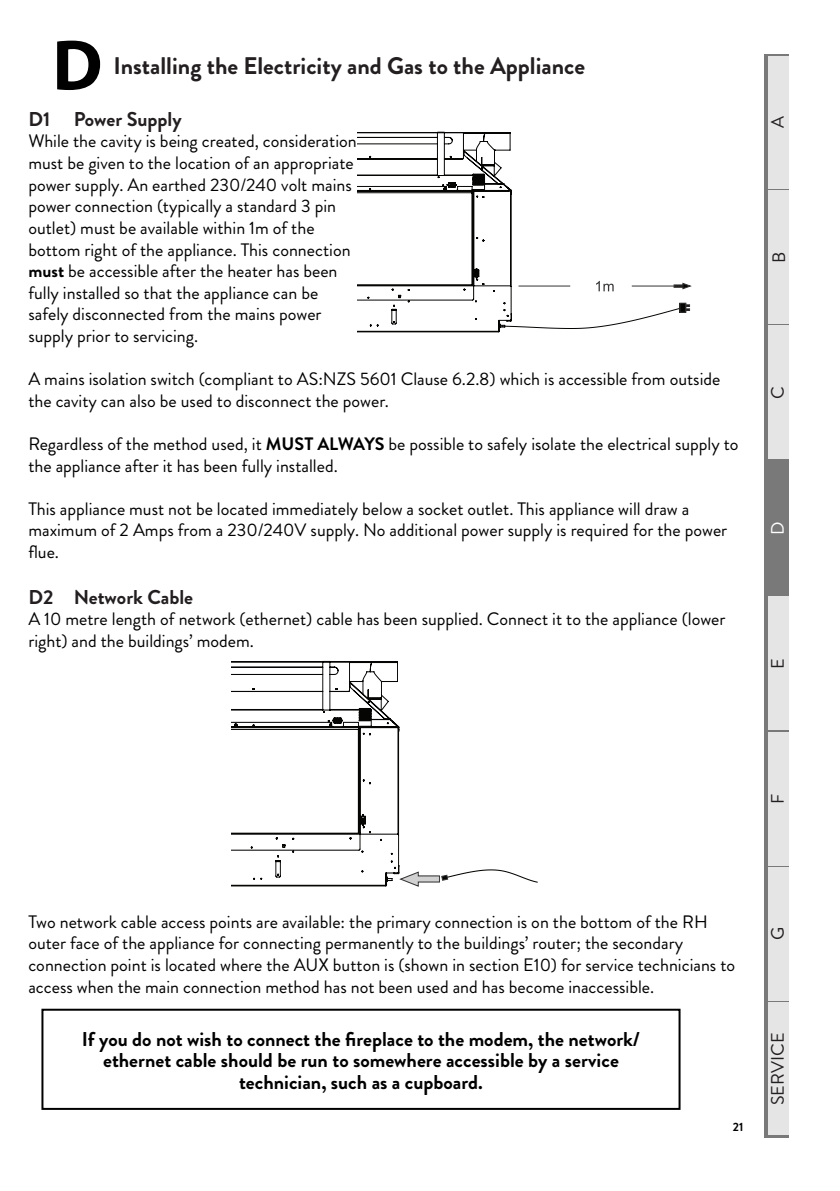
<style>
.page{position:relative;width:840px;height:1191px;background:#fff}
.page>*{position:absolute;margin:0;border:0;box-sizing:border-box;transform-origin:0 0}
.t1{font:700 72px "Myriad Pro";color:#000}
.t2{font:700 24px "Brandon Grotesque";color:#231f20}
.Bold_Paragraph_Mod{font:700 20px "Brandon Grotesque";color:#000}
.t3{font:700 20px "Brandon Grotesque";color:#231f20}
.Paragraph{font:18px/21.6px "Brandon Grotesque";color:#000}
.t4{font:18px "Brandon Grotesque";color:#231f20}
.t5{font:18px "Brandon Grotesque";color:#fff}
.t6{font:700 12px "Brandon Grotesque";color:#000}
.s1{font-weight:700}
</style>
<div class="page">
<div style="left:763px;top:54px;width:25px;height:1083px;background:#797979"></div>
<div style="left:768px;top:56px;width:20px;height:132px;background:#e5e5e5"></div>
<div style="left:768px;top:190px;width:20px;height:134px;background:#e5e5e5"></div>
<div style="left:768px;top:326px;width:20px;height:133px;background:#e5e5e5"></div>
<div style="left:768px;top:596px;width:20px;height:134px;background:#e5e5e5"></div>
<div style="left:768px;top:732px;width:20px;height:133px;background:#e5e5e5"></div>
<div style="left:768px;top:867px;width:20px;height:133px;background:#e5e5e5"></div>
<div style="left:768px;top:1002px;width:20px;height:133px;background:#e5e5e5"></div>
<svg style="left:358px;top:132px;width:332px;height:201px"></svg>
<svg style="left:231px;top:661px;width:306px;height:226px"></svg>
<div style="left:41px;top:1008px;width:639px;height:101px;border:2px solid #000"></div>
<p class="t1" style="left:52px;top:18px;width:52px">D</p>
<p class="t2" style="left:113px;top:48px;width:473px">Installing the Electricity and Gas to the Appliance</p>
<p class="t3" style="left:28px;top:105px;width:155px">D1 Power Supply</p>
<p class="Paragraph" style="left:28px;top:131px;width:330px">While the cavity is being created, consideration must be given to the location of an appropriate power supply. An earthed 230/240 volt mains power connection (typically a standard 3 pin outlet) must be available within 1m of the bottom right of the appliance. This connection <span class="s1">must</span> be accessible after the heater has been fully installed so that the appliance can be safely disconnected from the mains power supply prior to servicing.</p>
<p class="Paragraph" style="left:28px;top:368px;width:693px">A mains isolation switch (compliant to AS:NZS 5601 Clause 6.2.8) which is accessible from outside the cavity can also be used to disconnect the power.</p>
<p class="Paragraph" style="left:28px;top:433px;width:711px">Regardless of the method used, it <span class="s1">MUST ALWAYS</span> be possible to safely isolate the electrical supply to the appliance after it has been fully installed.</p>
<p class="Paragraph" style="left:28px;top:498px;width:700px">This appliance must not be located immediately below a socket outlet. This appliance will draw a maximum of 2 Amps from a 230/240V supply. No additional power supply is required for the power flue.</p>
<p class="t3" style="left:28px;top:583px;width:166px">D2 Network Cable</p>
<p class="Paragraph" style="left:28px;top:608px;width:698px">A 10 metre length of network (ethernet) cable has been supplied. Connect it to the appliance (lower right) and the buildings’ modem.</p>
<p class="t4" style="left:764px;top:128px;width:13px;rotate:-90deg">A</p>
<p class="t4" style="left:766px;top:263px;width:13px;rotate:-90deg">B</p>
<p class="t4" style="left:764px;top:399px;width:14px;rotate:-90deg">C</p>
<p class="t5" style="left:764px;top:534px;width:15px;rotate:-90deg">D</p>
<p class="t4" style="left:764px;top:669px;width:12px;rotate:-90deg">E</p>
<p class="t4" style="left:764px;top:803px;width:12px;rotate:-90deg">F</p>
<p class="Paragraph" style="left:28px;top:911px;width:708px">Two network cable access points are available: the primary connection is on the bottom of the RH outer face of the appliance for connecting permanently to the buildings’ router; the secondary connection point is located where the AUX button is (shown in section E10) for service technicians to access when the main connection method has not been used and has become inaccessible.</p>
<p class="Bold_Paragraph_Mod" style="left:82px;top:1025px;width:559px">If you do not wish to connect the fireplace to the modem, the network/</p>
<p class="Bold_Paragraph_Mod" style="left:103px;top:1046px;width:517px">ethernet cable should be run to somewhere accessible by a service</p>
<p class="Bold_Paragraph_Mod" style="left:239px;top:1068px;width:245px">technician, such as a cupboard.</p>
<p class="t6" style="left:732px;top:1118px;width:12px">21</p>
<p class="t4" style="left:764px;top:940px;width:15px;rotate:-90deg">G</p>
<p class="t4" style="left:764px;top:1105px;width:74px;rotate:-90deg">SERVICE</p>
</div>
